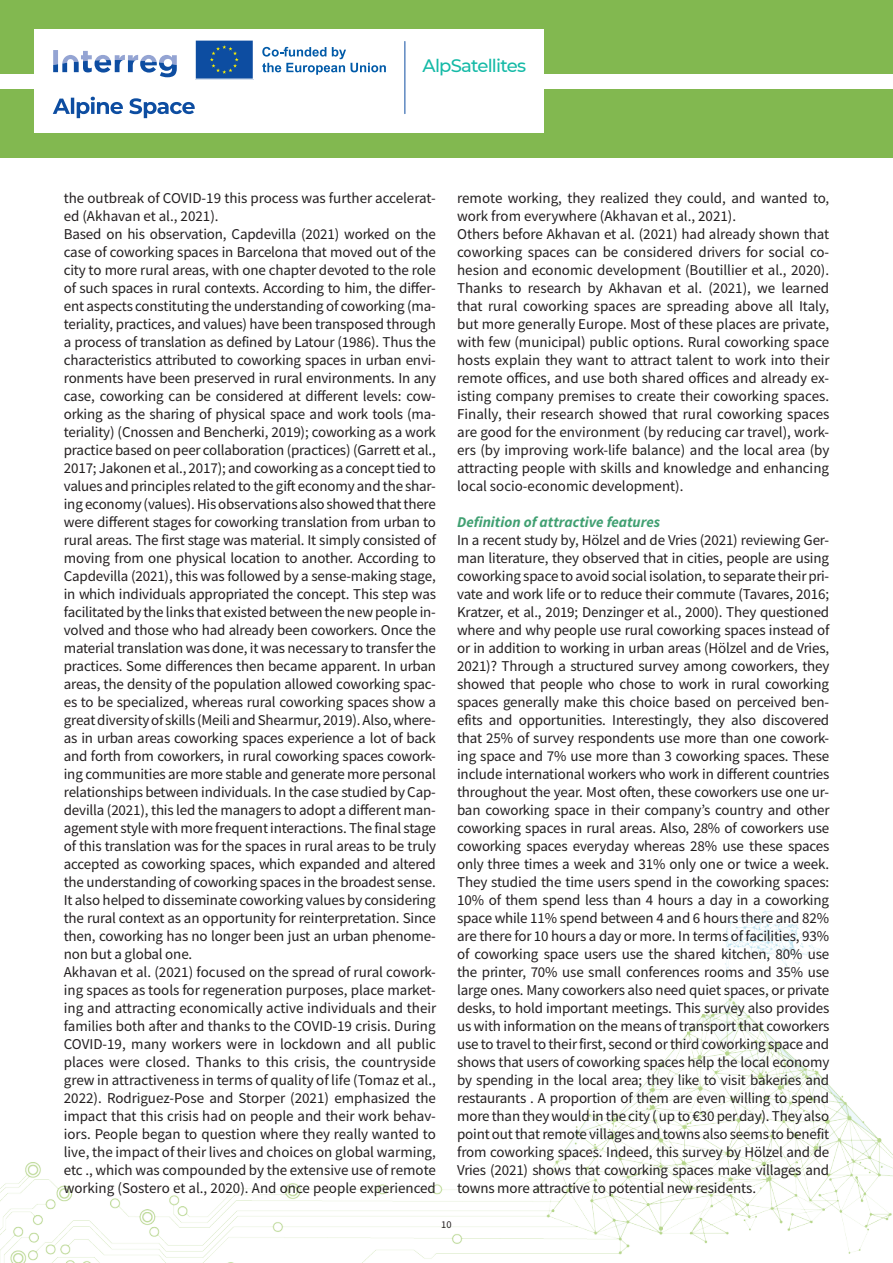
<style>
.page{position:relative;width:893px;height:1263px;background:#fff}
.page>*{position:absolute;margin:0;border:0;box-sizing:border-box;transform-origin:0 0}
.t1{font:500 18px "Montserrat";letter-spacing:-.045em;color:#15baa7}
.t2{font:15px/18px "Source Sans Variable";letter-spacing:-.005em;color:#231f20;text-align:justify}
.t3{font:italic 15px "Source Sans Variable";color:#41a072}
.t4{font:10.5px "Source Sans Variable";color:#231f20}
</style>
<div class="page">
<img style="left:0;top:910px;width:893px;height:353px">
<div style="left:0;top:0;width:893px;height:157px;background:#82b850"></div>
<div style="left:0;top:74px;width:893px;height:15px;background:#fff"></div>
<div style="left:34px;top:29px;width:509px;height:104px;background:#fff"></div>
<svg style="left:53px;top:50px;width:124px;height:27px"></svg>
<svg style="left:195px;top:40px;width:59px;height:40px;background:#255ea4"></svg>
<svg style="left:262px;top:47px;width:124px;height:28px"></svg>
<hr style="left:405px;top:41px;width:1px;height:73px;background:#0d4da1">
<svg style="left:53px;top:97px;width:142px;height:21px"></svg>
<p class="t1" style="left:422px;top:53px;width:105px">AlpSatellites</p>
<p class="t2" style="left:64px;top:189px;width:374px">the outbreak of COVID-19 this process was further accelerat&shy;ed (Akhavan et al., 2021).</p>
<p class="t2" style="left:64px;top:225px;width:374px">Based on his observation, Capdevilla (2021) worked on the case of coworking spaces in Barcelona that moved out of the city to more rural areas, with one chapter devoted to the role of such spaces in rural contexts. According to him, the differ&shy;ent aspects constituting the understanding of coworking (ma&shy;teriality, practices, and values) have been transposed through a process of translation as defined by Latour (1986). Thus the characteristics attributed to coworking spaces in urban envi&shy;ronments have been preserved in rural environments. In any case, coworking can be considered at different levels: cow&shy;orking as the sharing of physical space and work tools (ma&shy;teriality) (Cnossen and Bencherki, 2019); coworking as a work practice based on peer collaboration (practices) (Garrett et al., 2017; Jakonen et al., 2017); and coworking as a concept tied to values and principles related to the gift economy and the shar&shy;ing economy (values). His observations also showed that there were different stages for coworking translation from urban to rural areas. The first stage was material. It simply consisted of moving from one physical location to another. According to Capdevilla (2021), this was followed by a sense-making stage, in which individuals appropriated the concept. This step was facilitated by the links that existed between the new people in&shy;volved and those who had already been coworkers. Once the material translation was done, it was necessary to transfer the practices. Some differences then became apparent. In urban areas, the density of the population allowed coworking spac&shy;es to be specialized, whereas rural coworking spaces show a great diversity of skills (Meili and Shearmur, 2019). Also, where&shy;as in urban areas coworking spaces experience a lot of back and forth from coworkers, in rural coworking spaces cowork&shy;ing communities are more stable and generate more personal relationships between individuals. In the case studied by Cap&shy;devilla (2021), this led the managers to adopt a different man&shy;agement style with more frequent interactions. The final stage of this translation was for the spaces in rural areas to be truly accepted as coworking spaces, which expanded and altered the understanding of coworking spaces in the broadest sense.<br>It also helped to disseminate coworking values by considering the rural context as an opportunity for reinterpretation. Since then, coworking has no longer been just an urban phenome&shy;non but a global one.</p>
<p class="t2" style="left:64px;top:963px;width:374px">Akhavan et al. (2021) focused on the spread of rural cowork&shy;ing spaces as tools for regeneration purposes, place market&shy;ing and attracting economically active individuals and their families both after and thanks to the COVID-19 crisis. During COVID-19, many workers were in lockdown and all public places were closed. Thanks to this crisis, the countryside grew in attractiveness in terms of quality of life (Tomaz et al., 2022). Rodriguez-Pose and Storper (2021) emphasized the impact that this crisis had on people and their work behav&shy;iors. People began to question where they really wanted to live, the impact of their lives and choices on global warming, etc ., which was compounded by the extensive use of remote working (Sostero et al., 2020). And once people experienced</p>
<p class="t2" style="left:457px;top:189px;width:374px">remote working, they realized they could, and wanted to, work from everywhere (Akhavan et al., 2021).</p>
<p class="t2" style="left:457px;top:225px;width:374px">Others before Akhavan et al. (2021) had already shown that coworking spaces can be considered drivers for social co&shy;hesion and economic development (Boutillier et al., 2020).<br>Thanks to research by Akhavan et al. (2021), we learned that rural coworking spaces are spreading above all Italy, but more generally Europe. Most of these places are private, with few (municipal) public options. Rural coworking space hosts explain they want to attract talent to work into their remote offices, and use both shared offices and already ex&shy;isting company premises to create their coworking spaces.<br>Finally, their research showed that rural coworking spaces are good for the environment (by reducing car travel), work&shy;ers (by improving work-life balance) and the local area (by attracting people with skills and knowledge and enhancing local socio-economic development).</p>
<p class="t3" style="left:457px;top:513px;width:204px">Definition of attractive features</p>
<p class="t2" style="left:457px;top:531px;width:374px">In a recent study by, Hölzel and de Vries (2021) reviewing Ger&shy;man literature, they observed that in cities, people are using coworking space to avoid social isolation, to separate their pri&shy;vate and work life or to reduce their commute (Tavares, 2016; Kratzer, et al., 2019; Denzinger et al., 2000). They questioned where and why people use rural coworking spaces instead of or in addition to working in urban areas (Hölzel and de Vries, 2021)? Through a structured survey among coworkers, they showed that people who chose to work in rural coworking spaces generally make this choice based on perceived ben&shy;efits and opportunities. Interestingly, they also discovered that 25% of survey respondents use more than one cowork&shy;ing space and 7% use more than 3 coworking spaces. These include international workers who work in different countries throughout the year. Most often, these coworkers use one ur&shy;ban coworking space in their company’s country and other coworking spaces in rural areas. Also, 28% of coworkers use coworking spaces everyday whereas 28% use these spaces only three times a week and 31% only one or twice a week.<br>They studied the time users spend in the coworking spaces:<br>10% of them spend less than 4 hours a day in a coworking space while 11% spend between 4 and 6 hours there and 82% are there for 10 hours a day or more. In terms of facilities, 93% of coworking space users use the shared kitchen, 80% use the printer, 70% use small conferences rooms and 35% use large ones. Many coworkers also need quiet spaces, or private desks, to hold important meetings. This survey also provides us with information on the means of transport that coworkers use to travel to their first, second or third coworking space and shows that users of coworking spaces help the local economy by spending in the local area; they like to visit bakeries and restaurants . A proportion of them are even willing to spend more than they would in the city ( up to €30 per day). They also point out that remote villages and towns also seems to benefit from coworking spaces. Indeed, this survey by Hölzel and de Vries (2021) shows that coworking spaces make villages and towns more attractive to potential new residents.</p>
<p class="t4" style="left:441px;top:1218px;width:12px">10</p>
</div>
